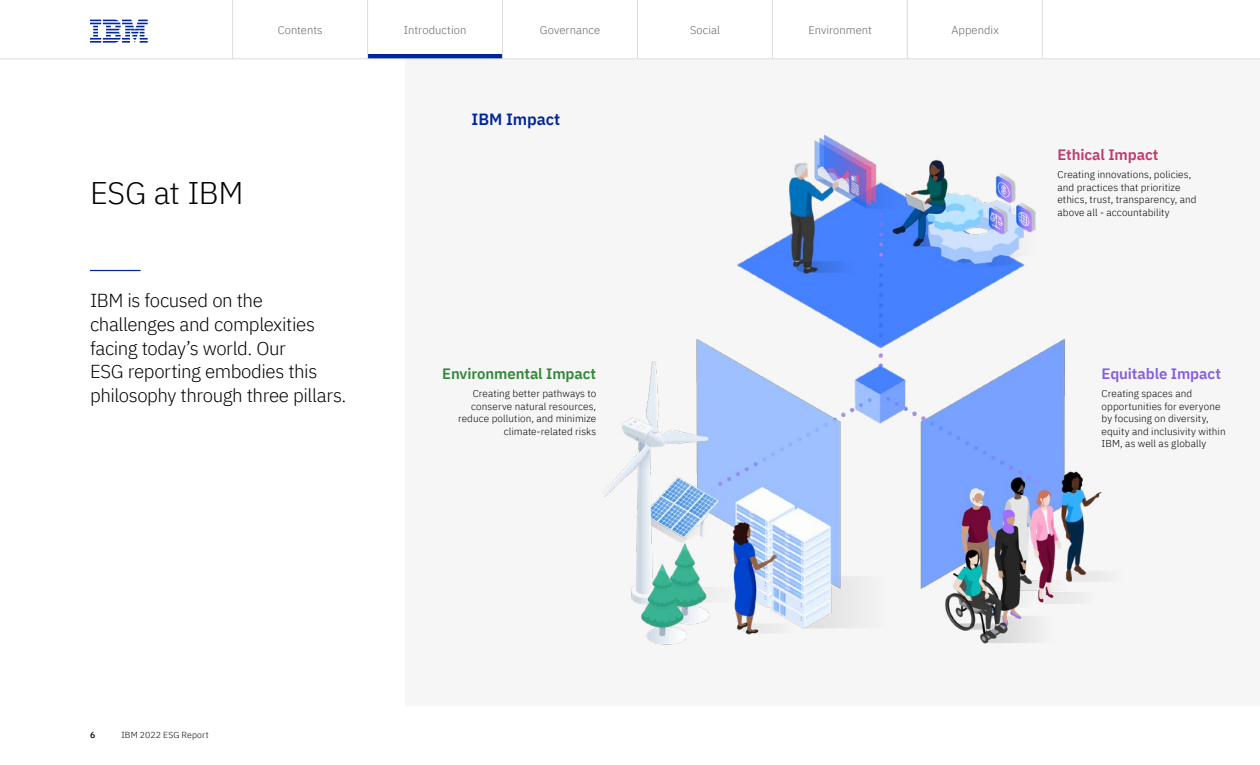
<style>
.page{position:relative;width:1260px;height:765px;background:#fff}
.page>*{position:absolute;margin:0;border:0;box-sizing:border-box;transform-origin:0 0}
.t1{font:300 31.25px "IBM Plex Sans";letter-spacing:-.01em;color:#000}
.t2{font:300 18.75px/23.8px "IBM Plex Sans";letter-spacing:-.025em;color:#000}
.t3{font:600 16.25px "IBM Plex Sans";letter-spacing:-.005em;color:#00269b}
.t4{font:600 15px "IBM Plex Sans";letter-spacing:-.01em;color:#33863a}
.t5{font:600 15px "IBM Plex Sans";letter-spacing:-.01em;color:#865de1}
.t6{font:600 15px "IBM Plex Sans";letter-spacing:-.01em;color:#bf396f}
.t7{font:300 11.25px "IBM Plex Sans";letter-spacing:.005em;color:#636466}
.t8{font:300 10px/12.5px "IBM Plex Sans";letter-spacing:.01em;color:#000}
.t9{font:300 8.75px "IBM Plex Sans";letter-spacing:.015em;color:#000}
.t10{font:500 8.75px "IBM Plex Sans";color:#000}
</style>
<div class="page">
<div style="left:405px;top:13px;width:855px;height:694px;background:#f6f6f6"></div>
<img style="left:603px;top:134px;width:499px;height:511px">
<hr style="left:90px;top:270px;width:51px;height:1px;background:#00269b">
<div style="left:0;top:0;width:1260px;height:58px;background:#fff"></div>
<hr style="left:368px;top:54px;width:134px;height:4px;background:#00269b">
<svg style="left:90px;top:20px;width:58px;height:23px"></svg>
<hr style="left:0;top:58px;width:1260px;height:1px;background:#dcddde">
<hr style="left:1042px;top:0;width:1px;height:58px;background:#dcddde">
<hr style="left:907px;top:0;width:1px;height:58px;background:#dcddde">
<hr style="left:772px;top:0;width:1px;height:58px;background:#dcddde">
<hr style="left:637px;top:0;width:1px;height:58px;background:#dcddde">
<hr style="left:502px;top:0;width:1px;height:59px;background:#dcddde">
<hr style="left:367px;top:0;width:1px;height:59px;background:#dcddde">
<hr style="left:232px;top:0;width:1px;height:58px;background:#dcddde">
<p class="t7" style="left:278px;top:21px;width:46px">Contents</p>
<p class="t7" style="left:404px;top:21px;width:64px">Introduction</p>
<p class="t7" style="left:540px;top:21px;width:62px">Governance</p>
<p class="t7" style="left:690px;top:21px;width:32px">Social</p>
<p class="t7" style="left:808px;top:21px;width:65px">Environment</p>
<p class="t7" style="left:951px;top:21px;width:49px">Appendix</p>
<h1 class="t1" style="left:90px;top:170px;width:155px">ESG at IBM</h1>
<p class="t2" style="left:90px;top:287px;width:258px">IBM is focused on the challenges and complexities facing today’s world. Our<br>ESG reporting embodies this philosophy through three pillars.</p>
<p class="t3" style="left:472px;top:107px;width:90px">IBM Impact</p>
<p class="t4" style="left:442px;top:362px;width:156px">Environmental Impact</p>
<p class="t8" style="left:458px;top:386px;width:140px;text-align:right">Creating better pathways to conserve natural resources, reduce pollution, and minimize climate-related risks</p>
<p class="t6" style="left:1057px;top:143px;width:103px">Ethical Impact</p>
<p class="t8" style="left:1057px;top:168px;width:141px">Creating innovations, policies, and practices that prioritize ethics, trust, transparency, and above all - accountability</p>
<p class="t5" style="left:1102px;top:362px;width:121px">Equitable Impact</p>
<p class="t8" style="left:1102px;top:386px;width:126px">Creating spaces and opportunities for everyone by focusing on diversity, equity and inclusivity within<br>IBM, as well as globally</p>
<p class="t10" style="left:90px;top:728px;width:7px">6</p>
<p class="t9" style="left:121px;top:728px;width:89px">IBM 2022 ESG Report</p>
</div>
